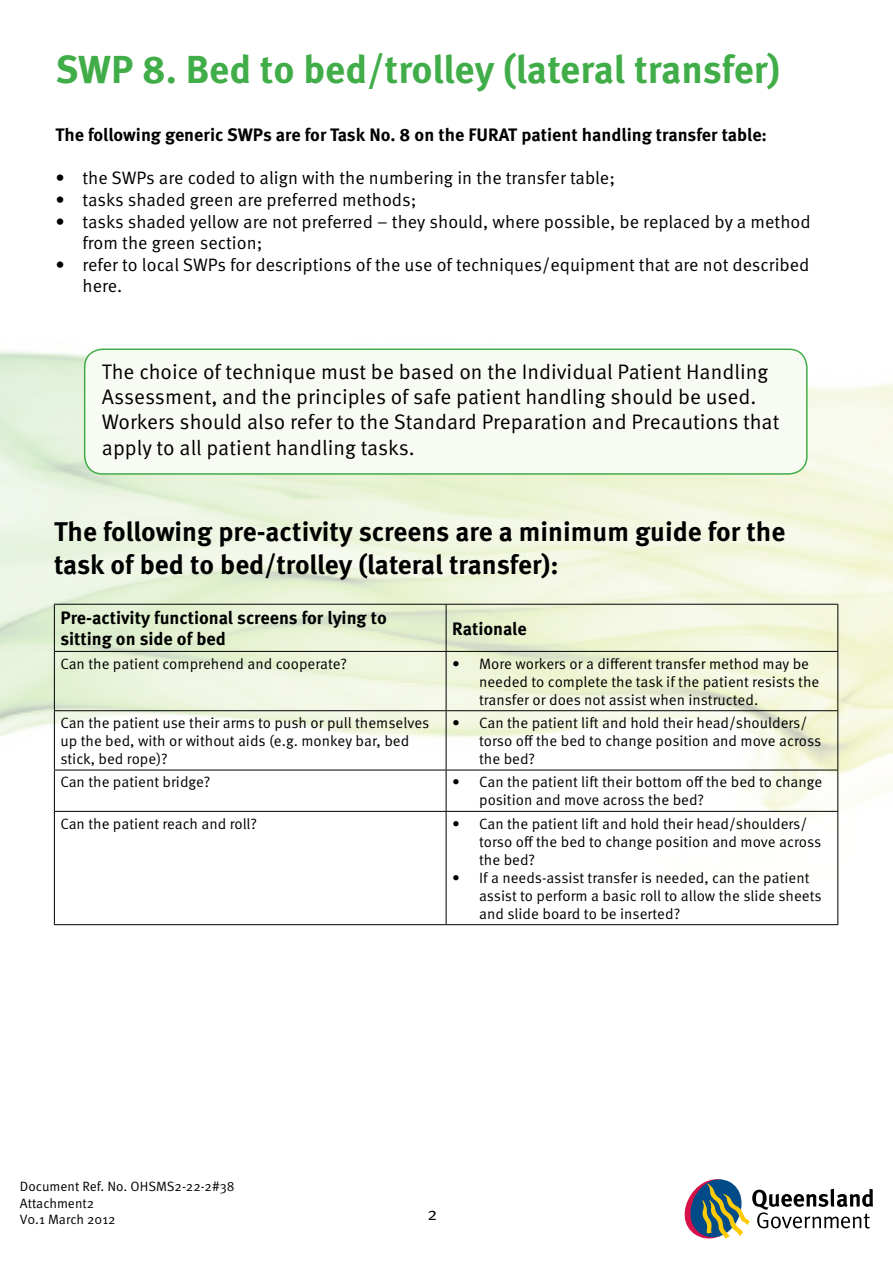
<style>
.page{position:relative;width:893px;height:1263px;background:#fff}
.page>*{position:absolute;margin:0;border:0;box-sizing:border-box;transform-origin:0 0}
.t1{font:700 39px "Meta Pro";letter-spacing:-.005em;color:#41ad49}
.t2{font:700 27px/32.4px "Meta Pro";color:#000}
.t3{font:21px/25.2px "Meta Pro";color:#000}
.t4{font:18px/21.6px "Meta Pro";color:#000}
.t5{font:700 18px/21.6px "Meta Pro";color:#000}
.t6{font:15px/18px "Meta Pro";color:#000}
.t7{font:13.5px/16.2px "Meta Pro";color:#000}
</style>
<div class="page">
<img style="left:0;top:351px;width:893px;height:529px">
<svg style="left:684px;top:1179px;width:189px;height:60px"></svg>
<div style="left:85px;top:349px;width:722px;height:125px;background:#f8fbf4;border-radius:18px"></div>
<div style="left:84px;top:348px;width:724px;height:127px;border:2px solid #41ad49;border-radius:18px"></div>
<hr style="left:54px;top:604px;width:392px;height:1px;background:#000">
<hr style="left:54px;top:605px;width:1px;height:46px;background:#000">
<hr style="left:446px;top:604px;width:392px;height:1px;background:#000">
<hr style="left:446px;top:605px;width:1px;height:46px;background:#000">
<hr style="left:837px;top:605px;width:1px;height:46px;background:#000">
<hr style="left:54px;top:651px;width:392px;height:1px;background:#000">
<hr style="left:54px;top:652px;width:1px;height:58px;background:#000">
<hr style="left:446px;top:651px;width:392px;height:1px;background:#000">
<hr style="left:446px;top:652px;width:1px;height:58px;background:#000">
<hr style="left:837px;top:652px;width:1px;height:58px;background:#000">
<hr style="left:54px;top:710px;width:392px;height:1px;background:#000">
<hr style="left:54px;top:711px;width:1px;height:59px;background:#000">
<hr style="left:446px;top:710px;width:392px;height:1px;background:#000">
<hr style="left:446px;top:711px;width:1px;height:59px;background:#000">
<hr style="left:837px;top:711px;width:1px;height:59px;background:#000">
<hr style="left:54px;top:770px;width:392px;height:1px;background:#000">
<hr style="left:54px;top:770px;width:1px;height:41px;background:#000">
<hr style="left:446px;top:770px;width:392px;height:1px;background:#000">
<hr style="left:446px;top:770px;width:1px;height:41px;background:#000">
<hr style="left:837px;top:770px;width:1px;height:41px;background:#000">
<hr style="left:54px;top:811px;width:392px;height:1px;background:#000">
<hr style="left:54px;top:812px;width:1px;height:112px;background:#000">
<hr style="left:446px;top:811px;width:392px;height:1px;background:#000">
<hr style="left:446px;top:812px;width:1px;height:112px;background:#000">
<hr style="left:837px;top:812px;width:1px;height:112px;background:#000">
<hr style="left:54px;top:924px;width:392px;height:1px;background:#000">
<hr style="left:446px;top:924px;width:392px;height:1px;background:#000">
<h1 class="t1" style="left:55px;top:45px;width:726px">SWP 8. Bed to bed/trolley (lateral transfer)</h1>
<p class="t5" style="left:55px;top:125px;width:713px">The following generic SWPs are for Task No. 8 on the FURAT patient handling transfer table:</p>
<p class="t4" style="left:55px;top:168px;width:561px">• the SWPs are coded to align with the numbering in the transfer table;</p>
<p class="t4" style="left:55px;top:189px;width:363px">• tasks shaded green are preferred methods;</p>
<p class="t4" style="left:82px;top:211px;width:730px;text-indent:-27px">• tasks shaded yellow are not preferred – they should, where possible, be replaced by a method from the green section;</p>
<p class="t4" style="left:82px;top:254px;width:729px;text-indent:-27px">• refer to local SWPs for descriptions of the use of techniques/equipment that are not described here.</p>
<p class="t3" style="left:102px;top:360px;width:679px">The choice of technique must be based on the Individual Patient Handling Assessment, and the principles of safe patient handling should be used.<br>Workers should also refer to the Standard Preparation and Precautions that apply to all patient handling tasks.</p>
<h2 class="t2" style="left:54px;top:517px;width:733px">The following pre-activity screens are a minimum guide for the task of bed to bed/trolley (lateral transfer):</h2>
<p class="t5" style="left:60px;top:607px;width:328px">Pre-activity functional screens for lying to sitting on side of bed</p>
<p class="t5" style="left:452px;top:618px;width:76px">Rationale</p>
<p class="t6" style="left:60px;top:655px;width:288px">Can the patient comprehend and cooperate?</p>
<p class="t6" style="left:479px;top:655px;width:342px;text-indent:-27px">• More workers or a different transfer method may be needed to complete the task if the patient resists the transfer or does not assist when instructed.</p>
<p class="t6" style="left:60px;top:714px;width:371px">Can the patient use their arms to push or pull themselves up the bed, with or without aids (e.g. monkey bar, bed stick, bed rope)?</p>
<p class="t6" style="left:479px;top:714px;width:344px;text-indent:-27px">• Can the patient lift and hold their head/shoulders/ torso off the bed to change position and move across the bed?</p>
<p class="t6" style="left:60px;top:774px;width:152px">Can the patient bridge?</p>
<p class="t6" style="left:479px;top:774px;width:345px;text-indent:-27px">• Can the patient lift their bottom off the bed to change position and move across the bed?</p>
<p class="t6" style="left:60px;top:815px;width:198px">Can the patient reach and roll?</p>
<p class="t6" style="left:479px;top:815px;width:344px;text-indent:-27px">• Can the patient lift and hold their head/shoulders/ torso off the bed to change position and move across the bed?</p>
<p class="t6" style="left:479px;top:869px;width:344px;text-indent:-27px">• If a needs-assist transfer is needed, can the patient assist to perform a basic roll to allow the slide sheets and slide board to be inserted?</p>
<p class="t7" style="left:20px;top:1179px;width:216px">Document Ref. No. OHSMS2-22-2#38<br>Attachment2<br>V0.1 March 2012</p>
<p class="t4" style="left:427px;top:1204px;width:11px">2</p>
</div>
